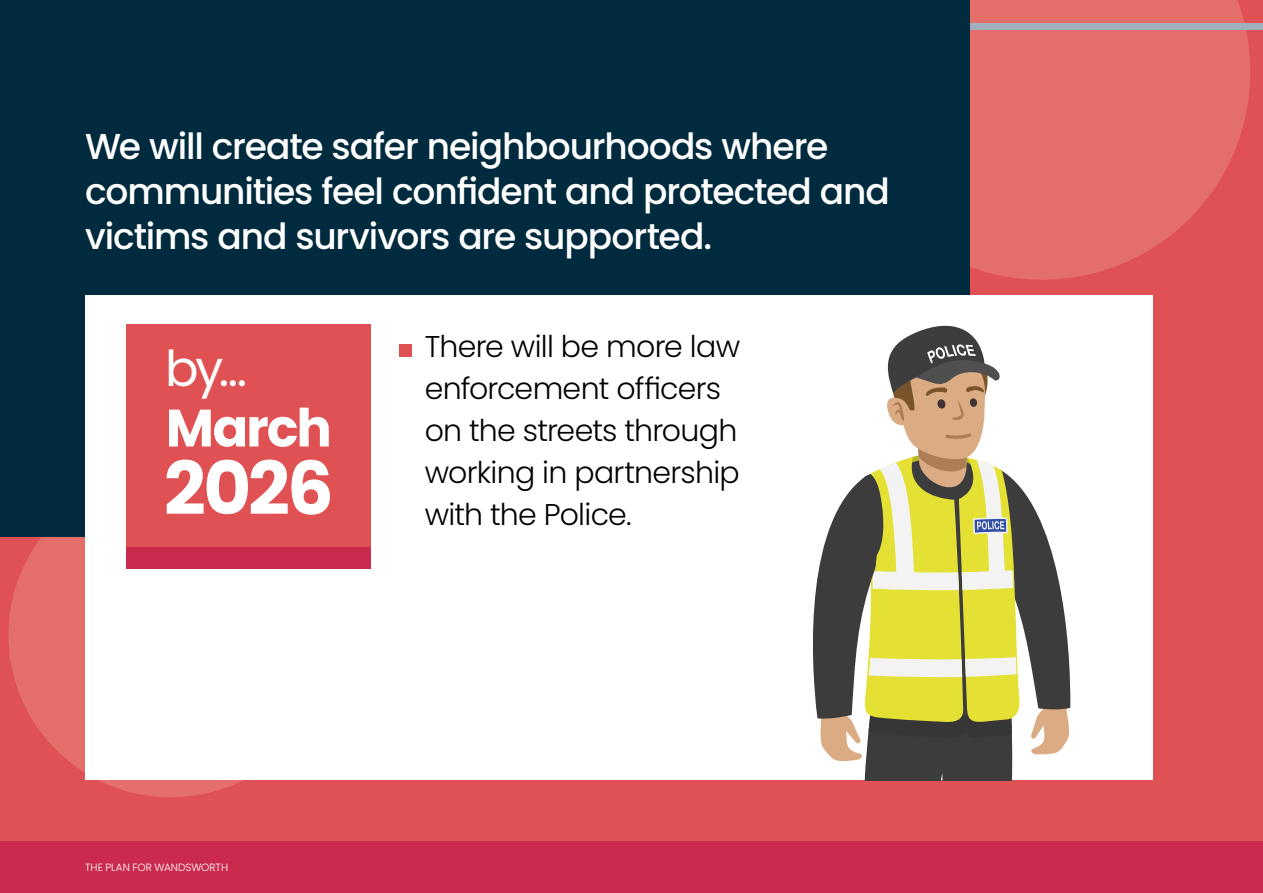
<style>
.page{position:relative;width:1263px;height:893px;background:#df5152}
.page>*{position:absolute;margin:0;border:0;box-sizing:border-box;transform-origin:0 0}
.Date_large{font:700 73.5px "Poppins";color:#fff}
.Date_Large_medium{font:700 52.5px "Poppins";letter-spacing:-.04em;color:#fff}
.Date_Large_regular{font:49.5px "Poppins";color:#fff}
.Pull-out_white{font:500 36px/45px "Poppins";letter-spacing:-.03em;color:#fff}
.Body_text_20pt{font:300 30px/42px "Poppins";letter-spacing:-.025em;color:#000}
.t1{font:300 10.5px "Poppins";letter-spacing:-.005em;color:#fff}
</style>
<div class="page">
<div style="left:9px;top:473px;width:324px;height:324px;background:#e46f69;border-radius:50%"></div>
<svg style="left:969px;top:0;width:281px;height:280px;background:#e26a65"></svg>
<div style="left:0;top:23px;width:1263px;height:7px;background:#a1aebb"></div>
<div style="left:0;top:842px;width:1263px;height:51px;background:#ca2a4d"></div>
<div style="left:0;top:0;width:969px;height:536px;background:#002b3e"></div>
<div style="left:85px;top:296px;width:1067px;height:484px;background:#fff"></div>
<div style="left:399px;top:344px;width:13px;height:13px;background:#df5152"></div>
<div style="left:126px;top:324px;width:245px;height:245px;background:#df5152"></div>
<div style="left:126px;top:547px;width:245px;height:22px;background:#ca2a4d"></div>
<svg style="left:812px;top:325px;width:259px;height:455px"></svg>
<p class="Pull-out_white" style="left:85px;top:124px;width:806px">We will create safer neighbourhoods where communities feel confident and protected and victims and survivors are supported.</p>
<h1 class="Date_Large_regular" style="left:165px;top:340px;width:84px">by...</h1>
<p class="Date_Large_medium" style="left:166px;top:398px;width:168px">March</p>
<h1 class="Date_large" style="left:164px;top:446px;width:171px">2026</h1>
<p class="Body_text_20pt" style="left:425px;top:326px;width:317px">There will be more law enforcement officers on the streets through working in partnership with the Police.</p>
<p class="t1" style="left:85px;top:861px;width:145px">THE PLAN FOR WANDSWORTH</p>
</div>
